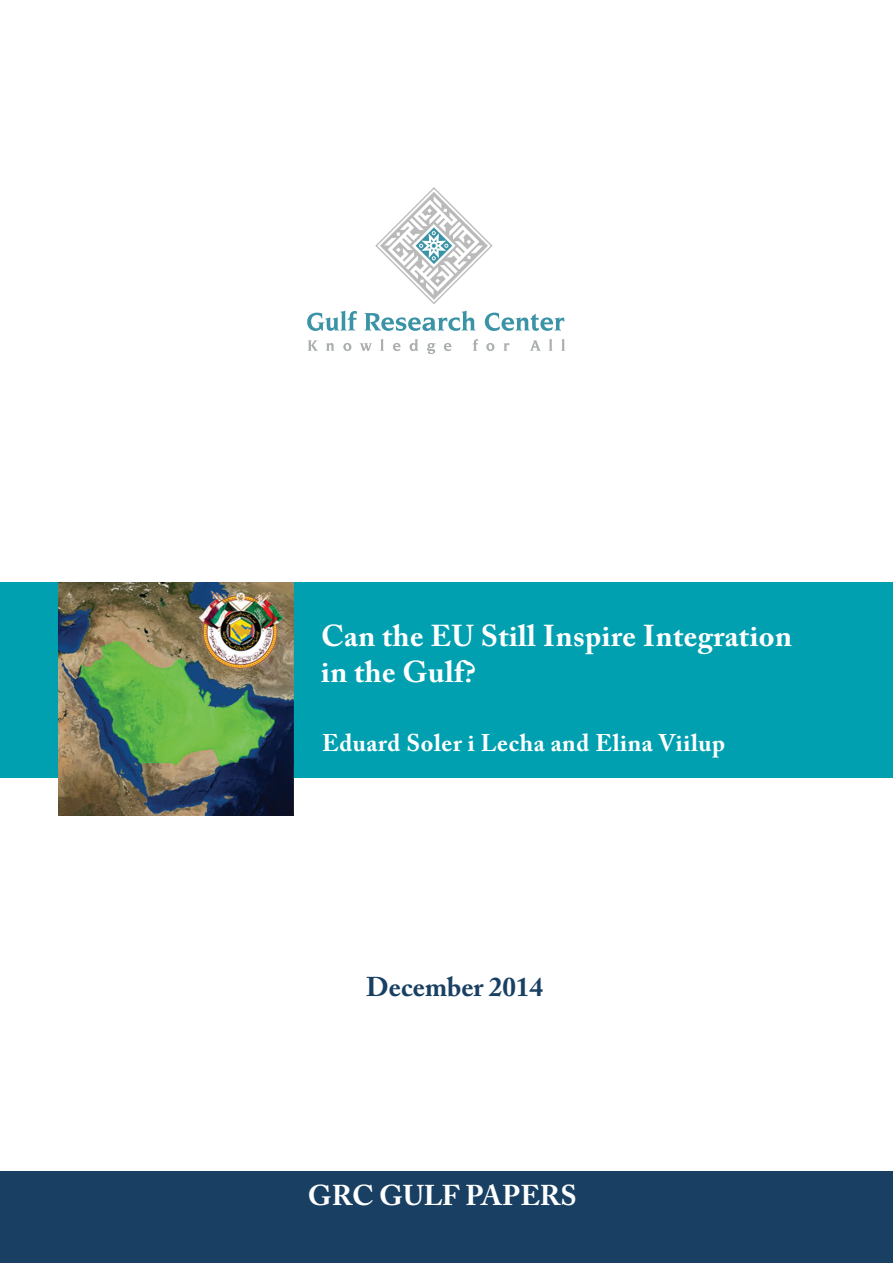
<style>
.page{position:relative;width:893px;height:1263px;background:#fff}
.page>*{position:absolute;margin:0;border:0;box-sizing:border-box;transform-origin:0 0}
.t1{font:700 30px/36px "Adobe Caslon Pro";letter-spacing:.015em;color:#fff}
.t2{font:700 28.5px "Adobe Caslon Pro";letter-spacing:-.005em;color:#fff}
.t3{font:700 27px "Adobe Caslon Pro";color:#194063}
.t4{font:700 24px "Adobe Caslon Pro";letter-spacing:.025em;color:#fff}
</style>
<div class="page">
<div style="left:0;top:582px;width:893px;height:196px;background:#00a0b0"></div>
<div style="left:0;top:1171px;width:893px;height:92px;background:#194063"></div>
<svg style="left:307px;top:311px;width:50px;height:20px"></svg>
<svg style="left:365px;top:311px;width:110px;height:20px"></svg>
<svg style="left:485px;top:313px;width:79px;height:18px"></svg>
<svg style="left:308px;top:340px;width:10px;height:11px"></svg>
<svg style="left:326px;top:343px;width:8px;height:8px"></svg>
<svg style="left:343px;top:343px;width:8px;height:8px"></svg>
<svg style="left:360px;top:343px;width:12px;height:8px"></svg>
<svg style="left:380px;top:339px;width:4px;height:12px"></svg>
<svg style="left:393px;top:343px;width:7px;height:8px"></svg>
<svg style="left:410px;top:339px;width:8px;height:12px"></svg>
<svg style="left:427px;top:343px;width:8px;height:11px"></svg>
<svg style="left:444px;top:343px;width:7px;height:8px"></svg>
<svg style="left:473px;top:339px;width:5px;height:12px"></svg>
<svg style="left:486px;top:343px;width:8px;height:8px"></svg>
<svg style="left:504px;top:343px;width:5px;height:8px"></svg>
<svg style="left:530px;top:340px;width:11px;height:11px"></svg>
<svg style="left:549px;top:339px;width:3px;height:12px"></svg>
<svg style="left:561px;top:339px;width:4px;height:12px"></svg>
<svg style="left:375px;top:187px;width:118px;height:117px"></svg>
<img style="left:58px;top:582px;width:235px;height:233px">
<p class="t1" style="left:321px;top:618px;width:472px">Can the EU Still Inspire Integration in the Gulf?</p>
<p class="t4" style="left:322px;top:729px;width:405px">Eduard Soler i Lecha and Elina Viilup</p>
<p class="t3" style="left:366px;top:971px;width:178px">December 2014</p>
<p class="t2" style="left:308px;top:1178px;width:271px">GRC GULF PAPERS</p>
</div>
